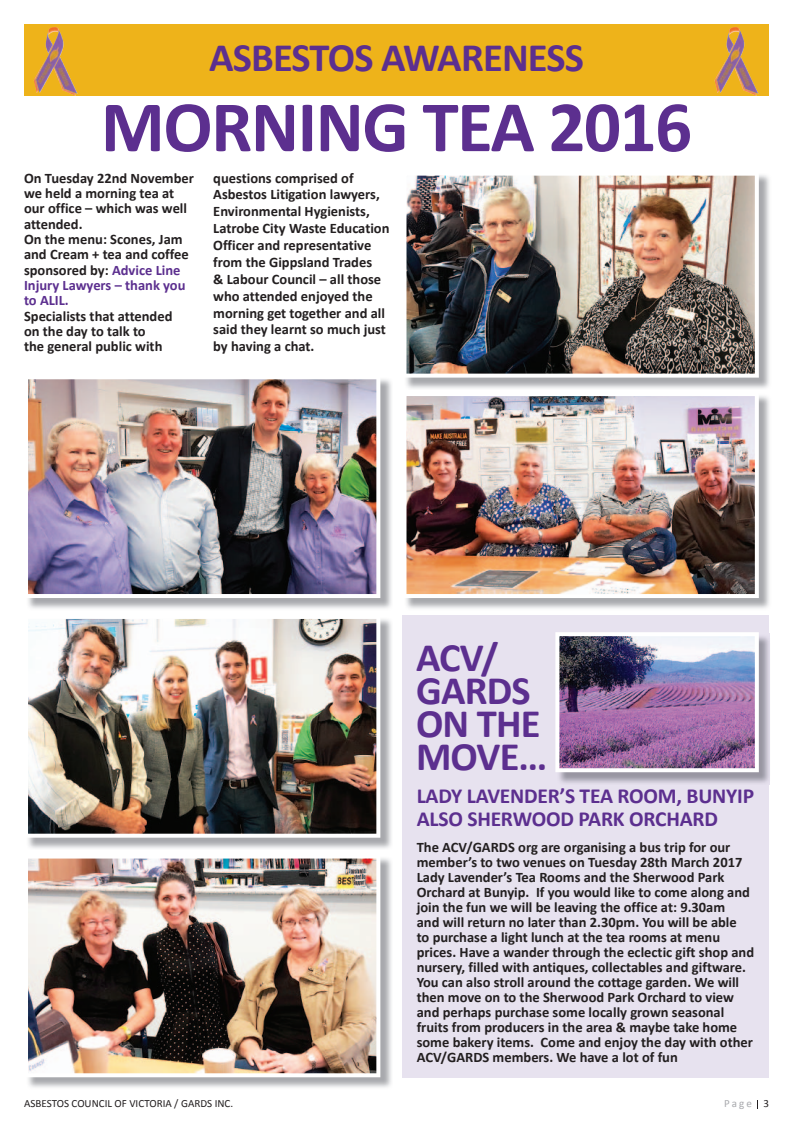
<style>
.page{position:relative;width:793px;height:1134px;background:#fff}
.page>*{position:absolute;margin:0;border:0;box-sizing:border-box;transform-origin:0 0}
.t1{font:700 73px "Calibri";letter-spacing:-.02em;color:#5c2f8f}
.t2{font:700 40.5px/33px "Calibri";letter-spacing:-.02em;color:#5c2f8f}
.t3{font:700 21.5px/22.6px "Calibri";letter-spacing:-.01em;color:#5c2f8f}
.t4{font:700 14.5px/15px "Calibri";color:#231f20}
.t5{font:11px "Calibri";color:#231f20}
.t6{font:11px "Calibri";color:#a8a9ad}
.s1{color:#5c2f8f}
.s2{color:#231f20}
</style>
<div class="page">
<img style="left:406px;top:175px;width:364px;height:214px">
<img style="left:406px;top:175px;width:352px;height:203px">
<img style="left:406px;top:396px;width:364px;height:213px">
<img style="left:406px;top:396px;width:352px;height:202px">
<img style="left:28px;top:379px;width:364px;height:230px">
<img style="left:28px;top:379px;width:352px;height:219px">
<img style="left:28px;top:619px;width:364px;height:230px">
<img style="left:28px;top:619px;width:352px;height:219px">
<img style="left:28px;top:858px;width:364px;height:230px">
<img style="left:28px;top:858px;width:352px;height:219px">
<div style="left:24px;top:24px;width:744px;height:72px;background:#eeb31a"></div>
<svg style="left:728px;top:27px;width:11px;height:8px"></svg>
<svg style="left:48px;top:27px;width:11px;height:8px"></svg>
<div style="left:402px;top:615px;width:366px;height:462px;background:#e7e2ef"></div>
<img style="left:559px;top:634px;width:211px;height:150px">
<img style="left:555px;top:632px;width:203px;height:140px">
<h2 class="t2" style="left:209px;top:39px;width:376px">ASBESTOS AWARENESS</h2>
<h1 class="t1" style="left:101px;top:82px;width:592px">MORNING TEA 2016</h1>
<p class="t4" style="left:24px;top:169px;width:171px;line-height:15.3px">On Tuesday 22nd November we held a morning tea at our office – which was well attended.<br>On the menu: Scones, Jam and Cream + tea and coffee sponsored by: <span class="s1">Advice Line<br>Injury Lawyers – thank you to ALIL.</span></p>
<p class="t4" style="left:24px;top:307px;width:150px;line-height:15.3px">Specialists that attended on the day to talk to<br>the general public with</p>
<p class="t4" style="left:213px;top:169px;width:178px;line-height:16.9px">questions comprised of<br>Asbestos Litigation lawyers,<br>Environmental Hygienists,<br>Latrobe City Waste Education<br>Officer and representative from the Gippsland Trades<br>&amp; Labour Council – all those who attended enjoyed the morning get together and all said they learnt so much just by having a chat.</p>
<h2 class="t2" style="left:416px;top:639px;width:133px">ACV/<br>GARDS<br>ON THE<br>MOVE…</h2>
<h3 class="t3" style="left:416px;top:783px;width:339px">LADY LAVENDER’S TEA ROOM, BUNYIP<br>ALSO SHERWOOD PARK ORCHARD</h3>
<p class="t4" style="left:416px;top:839px;width:339px">The ACV/GARDS org are organising a bus trip for our member’s to two venues on Tuesday 28th March 2017<br>Lady Lavender’s Tea Rooms and the Sherwood Park Orchard at Bunyip. If you would like to come along and join the fun we will be leaving the office at: 9.30am<br>and will return no later than 2.30pm. You will be able<br>to purchase a light lunch at the tea rooms at menu prices. Have a wander through the eclectic gift shop and nursery, filled with antiques, collectables and giftware.<br>You can also stroll around the cottage garden. We will then move on to the Sherwood Park Orchard to view and perhaps purchase some locally grown seasonal fruits from producers in the area &amp; maybe take home some bakery items. Come and enjoy the day with other ACV/GARDS members. We have a lot of fun</p>
<p class="t5" style="left:24px;top:1097px;width:210px">ASBESTOS COUNCIL OF VICTORIA / GARDS INC.</p>
<p class="t6" style="left:723px;top:1097px;width:47px">Page <span class="s2">3</span></p>
</div>
